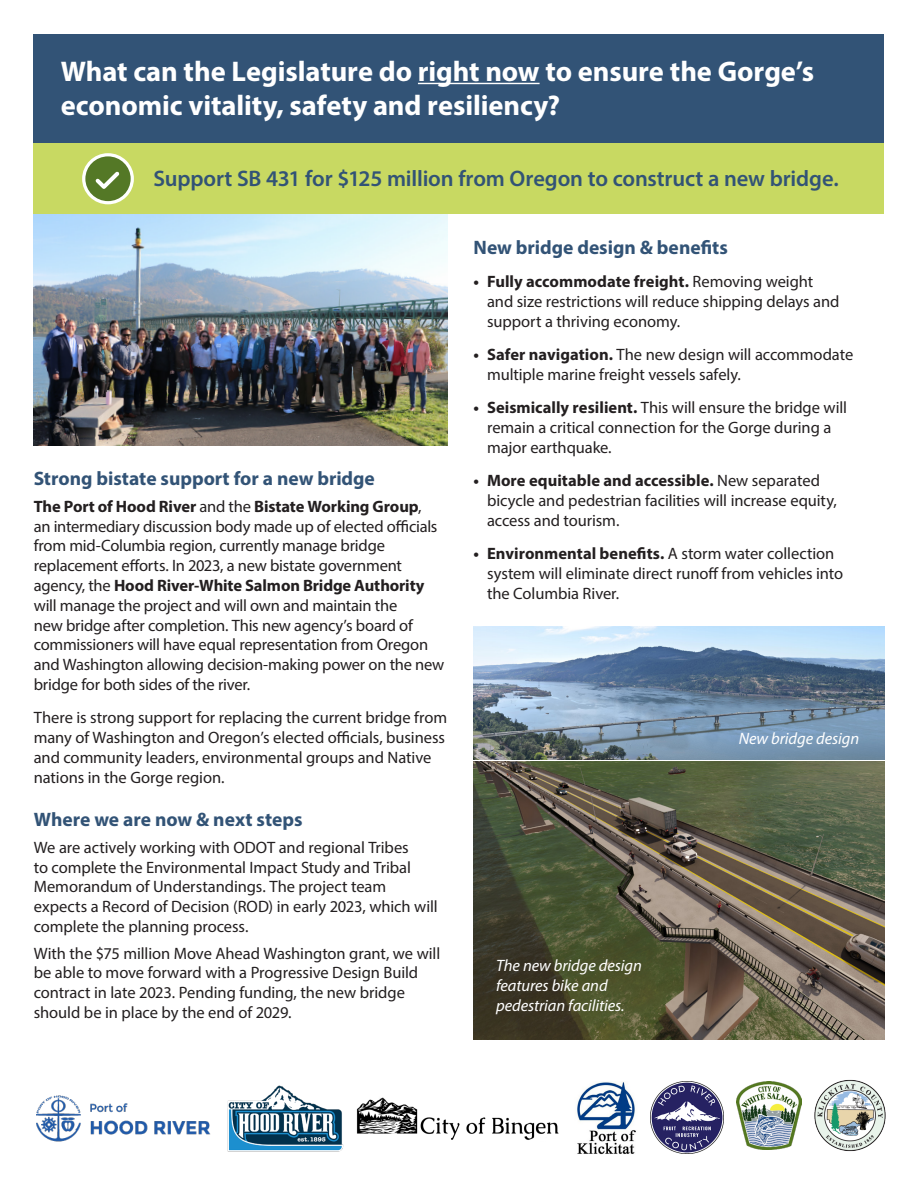
<style>
.page{position:relative;width:918px;height:1188px;background:#fff}
.page>*{position:absolute;margin:0;border:0;box-sizing:border-box;transform-origin:0 0}
.t1{font:700 28.5px/34.2px "Myriad Pro";letter-spacing:-.005em;color:#fff}
.t2{font:600 22.5px "Myriad Pro";letter-spacing:-.005em;color:#325376}
.t3{font:700 19.5px "Myriad Pro";color:#325376}
.t4{font:16.5px/19.8px "Myriad Pro";letter-spacing:-.005em;color:#231f20}
.t5{font:700 16.5px "Myriad Pro";color:#231f20}
.t6{font:italic 16.5px/19.8px "Myriad Pro";letter-spacing:-.005em;color:#fff}
.s1{font-weight:400}
.s2{font-weight:700}
</style>
<div class="page">
<img style="left:36px;top:1095px;width:175px;height:47px">
<img style="left:356px;top:1097px;width:203px;height:43px">
<img style="left:736px;top:1081px;width:65px;height:69px">
<img style="left:814px;top:1079px;width:72px;height:73px">
<img style="left:650px;top:1081px;width:73px;height:73px">
<img style="left:227px;top:1085px;width:116px;height:67px">
<img style="left:577px;top:1082px;width:59px;height:73px">
<div style="left:34px;top:34px;width:850px;height:109px;background:#325376"></div>
<hr style="left:418px;top:83px;width:122px;height:1px;background:#fff">
<img style="left:474px;top:627px;width:410px;height:413px">
<img style="left:34px;top:214px;width:413px;height:232px">
<div style="left:34px;top:143px;width:850px;height:71px;background:#c8d962"></div>
<svg style="left:82px;top:153px;width:52px;height:51px"></svg>
<p class="t1" style="left:61px;top:53px;width:755px">What can the Legislature do right now to ensure the Gorge s’ economic vitality, safety and resiliency?</p>
<p class="t2" style="left:153px;top:164px;width:687px">Support SB 431 for $125 million from Oregon to construct a new bridge.</p>
<p class="t3" style="left:474px;top:235px;width:256px">New bridge design &amp; benefits</p>
<p class="t5" style="left:487px;top:271px;width:328px">Fully accommodate freight. <span class="s1">Removing weight</span></p>
<p class="t5" style="left:474px;top:271px;width:7px">•</p>
<p class="t3" style="left:34px;top:466px;width:343px">Strong bistate support for a new bridge</p>
<p class="t4" style="left:34px;top:496px;width:412px"><span class="s2">The Port of Hood River</span> and the <span class="s2">Bistate Working Group</span>,<br>an intermediary discussion body made up of elected officials from mid-Columbia region, currently manage bridge replacement efforts In. 2023, a new bistate government agency, the <span class="s2">Hood River-White Salmon Bridge Authority </span>will manage the project and will own and maintain the<br>new bridge after completion. This new agency s’ board of commissioners will have equal representation from Oregon and Washington allowing decision-making power on the new bridge for both sides of the river.</p>
<p class="t4" style="left:34px;top:708px;width:415px">There is strong support for replacing the current bridge from many of Washington and Oregon s’ elected officials, business and community leaders, environmental groups and Native nations in the Gorge region.</p>
<p class="t3" style="left:34px;top:807px;width:270px">Where we are now &amp; next steps</p>
<p class="t4" style="left:34px;top:837px;width:405px">We are actively working with ODOT and regional Tribes<br>to complete the Environmental Impact Study and Tribal Memorandum of Understandings. The project team expects a Record of Decision (ROD) in early 2023, which will complete the planning process.</p>
<p class="t4" style="left:34px;top:943px;width:408px">With the $75 million Move Ahead Washington grant, we will be able to move forward with a Progressive Design Build contract in late 2023. Pending funding, the new bridge should be in place by the end of 2029.</p>
<p class="t5" style="left:474px;top:344px;width:7px">•</p>
<p class="t5" style="left:474px;top:397px;width:7px">•</p>
<p class="t5" style="left:474px;top:470px;width:7px">•</p>
<p class="t5" style="left:474px;top:543px;width:7px">•</p>
<p class="t4" style="left:487px;top:291px;width:354px">and size restrictions will reduce shipping delays and support a thriving economy.</p>
<p class="t4" style="left:487px;top:344px;width:368px"><span class="s2">Safer navigation.</span> The new design will accommodate</p>
<p class="t4" style="left:487px;top:364px;width:255px">multiple marine freight vessels safely.</p>
<p class="t4" style="left:487px;top:398px;width:362px"><span class="s2">Seismically resilient.</span> This will ensure the bridge will</p>
<p class="t4" style="left:487px;top:417px;width:346px">remain a critical connection for the Gorge during a major earthquake.</p>
<p class="t5" style="left:487px;top:470px;width:334px">More equitable and accessible. <span class="s1">New separated</span></p>
<p class="t4" style="left:487px;top:490px;width:351px">bicycle and pedestrian facilities will increase equity, access and tourism.</p>
<p class="t5" style="left:487px;top:543px;width:349px">Environmental benefits <span class="s1">A</span>. <span class="s1">storm water collection</span></p>
<p class="t4" style="left:487px;top:563px;width:358px">system will eliminate direct runoff from vehicles into the Columbia River.</p>
<p class="t6" style="left:739px;top:729px;width:122px">New bridge design</p>
<p class="t6" style="left:496px;top:956px;width:147px">The new bridge design features bike and pedestrian facilities.</p>
</div>
